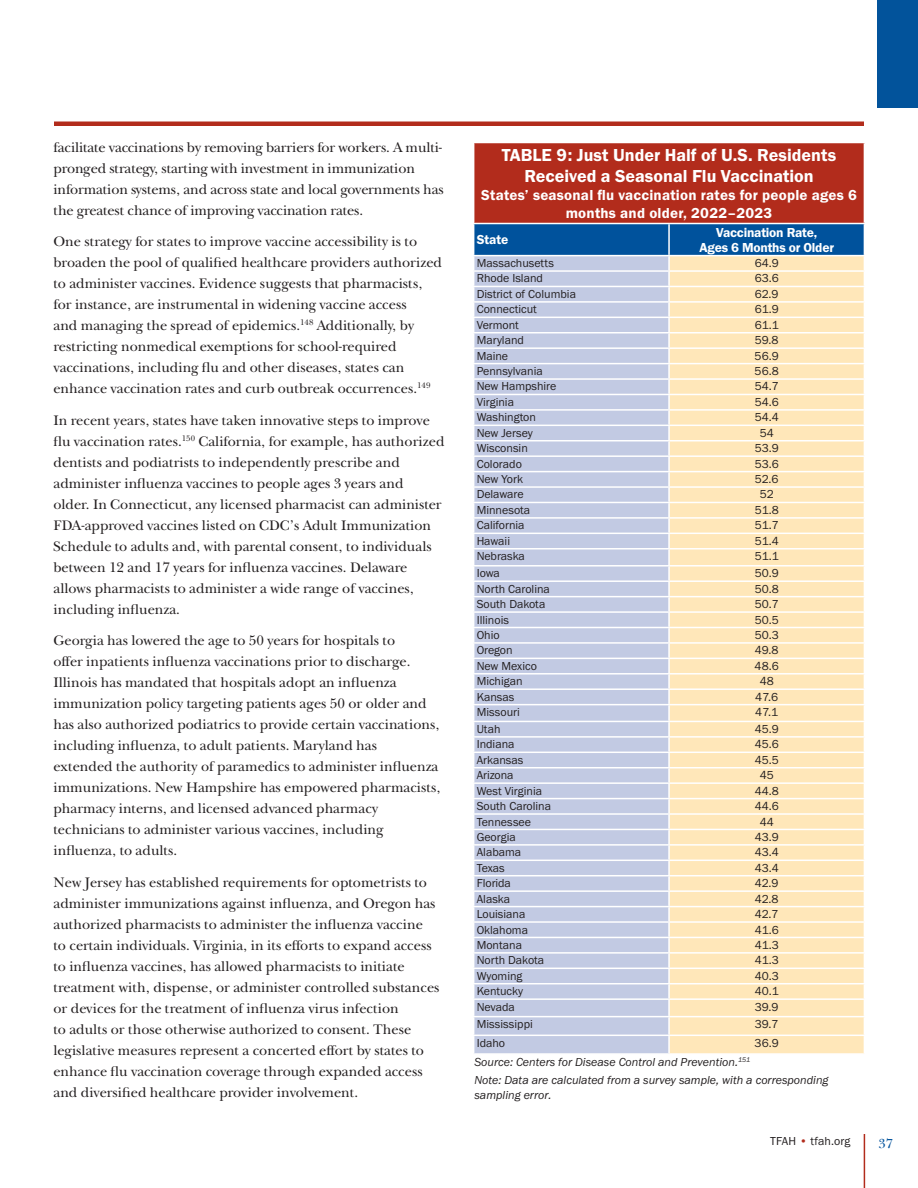
<style>
.page{position:relative;width:918px;height:1188px;background:#fff}
.page>*{position:absolute;margin:0;border:0;box-sizing:border-box;transform-origin:0 0}
.t1{font:18px/21px "Franklin Gothic URW Dem";color:#fff;text-align:center}
.t2{font:15px/18px "Franklin Gothic URW Dem";letter-spacing:.015em;color:#fff;text-align:center}
.t3{font:14.25px/21px "New Baskerville ITC";color:#231f20}
.t4{font:13.5px/15px "Franklin Gothic URW Dem";letter-spacing:-.015em;color:#fff;text-align:center}
.t5{font:13.5px "New Baskerville ITC";color:#00529c}
.t6{font:12px "Franklin Gothic URW Boo";color:#231f20}
.t7{font:12px/17.9px "Franklin Gothic URW Boo Ita";color:#231f20}
.s1{color:#b22c1c}
</style>
<div class="page">
<hr style="left:864px;top:1134px;width:1px;height:54px;background:#b22c1c">
<div style="left:878px;top:0;width:40px;height:108px;background:#02539b"></div>
<hr style="left:54px;top:122px;width:810px;height:4px;background:#b22c1c">
<div style="left:474px;top:142px;width:390px;height:82px;background:#b22c1c"></div>
<svg style="left:473px;top:224px;width:392px;height:829px;background:#dbd7d1"></svg>
<hr style="left:473px;top:142px;width:196px;height:1px;background:#fff">
<hr style="left:669px;top:142px;width:196px;height:1px;background:#fff">
<hr style="left:473px;top:223px;width:196px;height:1px;background:#fff">
<hr style="left:669px;top:223px;width:196px;height:1px;background:#fff">
<p class="t3" style="left:53px;top:137px;width:392px">facilitate vaccinations by removing barriers for workers. A multi&shy;pronged strategy, starting with investment in immunization information systems, and across state and local governments has the greatest chance of improving vaccination rates.</p>
<p class="t3" style="left:53px;top:231px;width:390px">One strategy for states to improve vaccine accessibility is to broaden the pool of qualified healthcare providers authorized to administer vaccines. Evidence suggests that pharmacists, for instance, are instrumental in widening vaccine access<br>and managing the spread of epidemics.<sup>148</sup> Additionally, by restricting nonmedical exemptions for school-required vaccinations, including flu and other diseases, states can enhance vaccination rates and curb outbreak occurrences.<sup>149</sup></p>
<p class="t3" style="left:53px;top:410px;width:393px">In recent years, states have taken innovative steps to improve flu vaccination rates.<sup>150</sup> California, for example, has authorized dentists and podiatrists to independently prescribe and administer influenza vaccines to people ages 3 years and<br>older. In Connecticut, any licensed pharmacist can administer FDA-approved vaccines listed on CDC’s Adult Immunization Schedule to adults and, with parental consent, to individuals between 12 and 17 years for influenza vaccines. Delaware allows pharmacists to administer a wide range of vaccines, including influenza.</p>
<p class="t3" style="left:53px;top:630px;width:389px">Georgia has lowered the age to 50 years for hospitals to<br>offer inpatients influenza vaccinations prior to discharge.<br>Illinois has mandated that hospitals adopt an influenza immunization policy targeting patients ages 50 or older and has also authorized podiatrics to provide certain vaccinations, including influenza, to adult patients. Maryland has<br>extended the authority of paramedics to administer influenza immunizations. New Hampshire has empowered pharmacists, pharmacy interns, and licensed advanced pharmacy technicians to administer various vaccines, including influenza, to adults.</p>
<p class="t3" style="left:53px;top:872px;width:388px">New Jersey has established requirements for optometrists to administer immunizations against influenza, and Oregon has authorized pharmacists to administer the influenza vaccine<br>to certain individuals. Virginia, in its efforts to expand access to influenza vaccines, has allowed pharmacists to initiate treatment with, dispense, or administer controlled substances or devices for the treatment of influenza virus infection<br>to adults or those otherwise authorized to consent. These legislative measures represent a concerted effort by states to enhance flu vaccination coverage through expanded access and diversified healthcare provider involvement.</p>
<p class="t1" style="left:502px;top:144px;width:336px">TABLE 9: Just Under Half of U.S. Residents<br>Received a Seasonal Flu Vaccination</p>
<p class="t2" style="left:481px;top:185px;width:377px">States’ seasonal flu vaccination rates for people ages 6 months and older, 2022–2023</p>
<p class="t4" style="left:477px;top:232px;width:33px">State</p>
<p class="t4" style="left:699px;top:224px;width:136px">Vaccination Rate,<br>Ages 6 Months or Older</p>
<p class="t6" style="left:477px;top:256px;width:79px">Massachusetts</p>
<p class="t6" style="left:755px;top:256px;width:26px">64.9</p>
<p class="t6" style="left:477px;top:271px;width:68px">Rhode Island</p>
<p class="t6" style="left:755px;top:271px;width:26px">63.6</p>
<p class="t6" style="left:477px;top:286px;width:101px">District of Columbia</p>
<p class="t6" style="left:755px;top:286px;width:25px">62.9</p>
<p class="t6" style="left:477px;top:302px;width:62px">Connecticut</p>
<p class="t6" style="left:755px;top:302px;width:26px">61.9</p>
<p class="t6" style="left:477px;top:317px;width:44px">Vermont</p>
<p class="t6" style="left:755px;top:317px;width:26px">61.1</p>
<p class="t6" style="left:477px;top:333px;width:49px">Maryland</p>
<p class="t6" style="left:755px;top:333px;width:25px">59.8</p>
<p class="t6" style="left:477px;top:348px;width:33px">Maine</p>
<p class="t6" style="left:755px;top:348px;width:26px">56.9</p>
<p class="t6" style="left:477px;top:364px;width:68px">Pennsylvania</p>
<p class="t6" style="left:755px;top:364px;width:26px">56.8</p>
<p class="t6" style="left:477px;top:379px;width:81px">New Hampshire</p>
<p class="t6" style="left:755px;top:379px;width:26px">54.7</p>
<p class="t6" style="left:477px;top:394px;width:39px">Virginia</p>
<p class="t6" style="left:755px;top:394px;width:26px">54.6</p>
<p class="t6" style="left:477px;top:410px;width:61px">Washington</p>
<p class="t6" style="left:755px;top:410px;width:26px">54.4</p>
<p class="t6" style="left:477px;top:425px;width:58px">New Jersey</p>
<p class="t6" style="left:760px;top:425px;width:16px">54</p>
<p class="t6" style="left:477px;top:441px;width:53px">Wisconsin</p>
<p class="t6" style="left:755px;top:441px;width:26px">53.9</p>
<p class="t6" style="left:477px;top:456px;width:47px">Colorado</p>
<p class="t6" style="left:755px;top:456px;width:26px">53.6</p>
<p class="t6" style="left:477px;top:472px;width:48px">New York</p>
<p class="t6" style="left:755px;top:472px;width:25px">52.6</p>
<p class="t6" style="left:477px;top:487px;width:48px">Delaware</p>
<p class="t6" style="left:760px;top:487px;width:16px">52</p>
<p class="t6" style="left:477px;top:502px;width:55px">Minnesota</p>
<p class="t6" style="left:755px;top:502px;width:26px">51.8</p>
<p class="t6" style="left:477px;top:518px;width:49px">California</p>
<p class="t6" style="left:755px;top:518px;width:26px">51.7</p>
<p class="t6" style="left:477px;top:533px;width:35px">Hawaii</p>
<p class="t6" style="left:755px;top:533px;width:26px">51.4</p>
<p class="t6" style="left:477px;top:549px;width:50px">Nebraska</p>
<p class="t6" style="left:755px;top:549px;width:26px">51.1</p>
<p class="t6" style="left:477px;top:566px;width:25px">Iowa</p>
<p class="t6" style="left:755px;top:566px;width:25px">50.9</p>
<p class="t6" style="left:477px;top:581px;width:75px">North Carolina</p>
<p class="t6" style="left:755px;top:581px;width:25px">50.8</p>
<p class="t6" style="left:477px;top:597px;width:70px">South Dakota</p>
<p class="t6" style="left:755px;top:597px;width:25px">50.7</p>
<p class="t6" style="left:477px;top:612px;width:34px">Illinois</p>
<p class="t6" style="left:755px;top:612px;width:25px">50.5</p>
<p class="t6" style="left:477px;top:628px;width:25px">Ohio</p>
<p class="t6" style="left:755px;top:628px;width:25px">50.3</p>
<p class="t6" style="left:477px;top:643px;width:37px">Oregon</p>
<p class="t6" style="left:755px;top:643px;width:25px">49.8</p>
<p class="t6" style="left:477px;top:658px;width:62px">New Mexico</p>
<p class="t6" style="left:755px;top:658px;width:26px">48.6</p>
<p class="t6" style="left:477px;top:674px;width:47px">Michigan</p>
<p class="t6" style="left:760px;top:674px;width:16px">48</p>
<p class="t6" style="left:477px;top:689px;width:39px">Kansas</p>
<p class="t6" style="left:755px;top:689px;width:24px">47.6</p>
<p class="t6" style="left:477px;top:705px;width:45px">Missouri</p>
<p class="t6" style="left:755px;top:705px;width:24px">47.1</p>
<p class="t6" style="left:477px;top:721px;width:25px">Utah</p>
<p class="t6" style="left:755px;top:721px;width:26px">45.9</p>
<p class="t6" style="left:477px;top:737px;width:39px">Indiana</p>
<p class="t6" style="left:755px;top:737px;width:26px">45.6</p>
<p class="t6" style="left:477px;top:752px;width:48px">Arkansas</p>
<p class="t6" style="left:755px;top:752px;width:26px">45.5</p>
<p class="t6" style="left:477px;top:768px;width:38px">Arizona</p>
<p class="t6" style="left:760px;top:768px;width:16px">45</p>
<p class="t6" style="left:477px;top:783px;width:67px">West Virginia</p>
<p class="t6" style="left:755px;top:783px;width:26px">44.8</p>
<p class="t6" style="left:477px;top:799px;width:76px">South Carolina</p>
<p class="t6" style="left:755px;top:799px;width:26px">44.6</p>
<p class="t6" style="left:477px;top:814px;width:56px">Tennessee</p>
<p class="t6" style="left:760px;top:814px;width:16px">44</p>
<p class="t6" style="left:477px;top:829px;width:41px">Georgia</p>
<p class="t6" style="left:755px;top:829px;width:26px">43.9</p>
<p class="t6" style="left:477px;top:845px;width:46px">Alabama</p>
<p class="t6" style="left:755px;top:845px;width:26px">43.4</p>
<p class="t6" style="left:477px;top:860px;width:29px">Texas</p>
<p class="t6" style="left:755px;top:860px;width:26px">43.4</p>
<p class="t6" style="left:477px;top:876px;width:36px">Florida</p>
<p class="t6" style="left:755px;top:876px;width:25px">42.9</p>
<p class="t6" style="left:477px;top:891px;width:35px">Alaska</p>
<p class="t6" style="left:755px;top:891px;width:25px">42.8</p>
<p class="t6" style="left:477px;top:907px;width:50px">Louisiana</p>
<p class="t6" style="left:755px;top:907px;width:25px">42.7</p>
<p class="t6" style="left:477px;top:922px;width:53px">Oklahoma</p>
<p class="t6" style="left:755px;top:922px;width:26px">41.6</p>
<p class="t6" style="left:477px;top:938px;width:47px">Montana</p>
<p class="t6" style="left:755px;top:938px;width:26px">41.3</p>
<p class="t6" style="left:477px;top:953px;width:69px">North Dakota</p>
<p class="t6" style="left:755px;top:953px;width:26px">41.3</p>
<p class="t6" style="left:477px;top:968px;width:47px">Wyoming</p>
<p class="t6" style="left:755px;top:968px;width:25px">40.3</p>
<p class="t6" style="left:477px;top:984px;width:48px">Kentucky</p>
<p class="t6" style="left:755px;top:984px;width:25px">40.1</p>
<p class="t6" style="left:477px;top:999px;width:40px">Nevada</p>
<p class="t6" style="left:755px;top:999px;width:25px">39.9</p>
<p class="t6" style="left:477px;top:1017px;width:58px">Mississippi</p>
<p class="t6" style="left:755px;top:1017px;width:25px">39.7</p>
<p class="t6" style="left:477px;top:1035px;width:30px">Idaho</p>
<p class="t6" style="left:755px;top:1035px;width:26px">36.9</p>
<p class="t7" style="left:474px;top:1053px;width:356px">Source: Centers for Disease Control and Prevention.<sup>151<br></sup>Note: Data are calculated from a survey sample, with a corresponding</p>
<p class="t7" style="left:474px;top:1086px;width:79px">sampling error.</p>
<p class="t6" style="left:770px;top:1134px;width:82px">TFAH <span class="s1">•</span> tfah.org</p>
<p class="t5" style="left:879px;top:1135px;width:16px">37</p>
</div>
